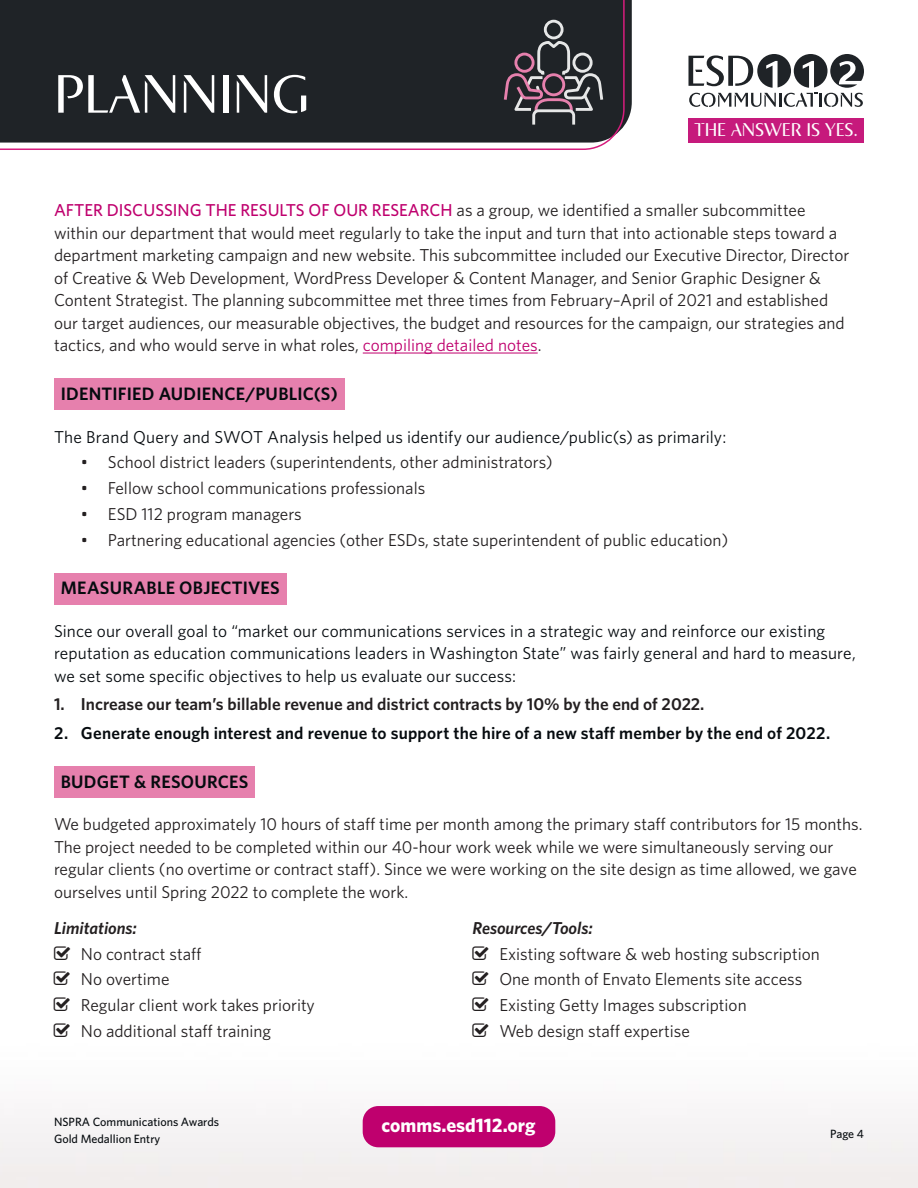
<style>
.page{position:relative;width:918px;height:1188px;background:#fff}
.page>*{position:absolute;margin:0;border:0;box-sizing:border-box;transform-origin:0 0}
.t1{font:57px "Bath Spa New Roman Title";color:#fff}
.t2{font:700 19.65px "Whitney";color:#fff}
.t3{font:19.5px "Bath Spa New Roman Title";color:#fff}
.t4{font:600 18px "Whitney";letter-spacing:.015em;color:#060b0f}
.t5{font:17.25px/22.5px "Whitney";color:#231f20}
.t6{font:17.25px/22.5px "Whitney";letter-spacing:.005em;color:#060b0f}
.t7{font:600 17.25px "Whitney";letter-spacing:.01em;color:#060b0f}
.t8{font:600 17.25px "Whitney";color:#231f20}
.t9{font:italic 600 17.25px "Whitney";color:#231f20}
.t10{font:500 12px/16.5px "Whitney";color:#060b0f}
.s1{font-weight:500;color:#bf006e}
.s2{color:#bf006e}
</style>
<div class="page">
<div style="left:0;top:1106px;width:918px;height:82px;background:#f2f0f1"></div>
<svg style="left:688px;top:54px;width:176px;height:53px"></svg>
<div style="left:688px;top:118px;width:176px;height:25px;background:#c61a7c"></div>
<div style="left:363px;top:1106px;width:192px;height:41px;background:#bf006e;border-radius:16px"></div>
<div style="left:0;top:0;width:625px;height:150px;background:#1f2327"></div>
<hr style="left:363px;top:353px;width:175px;height:1px;background:#bf006e">
<div style="left:54px;top:379px;width:290px;height:31px;background:#e680ad"></div>
<div style="left:54px;top:573px;width:232px;height:32px;background:#e680ad"></div>
<div style="left:54px;top:766px;width:201px;height:32px;background:#e680ad"></div>
<svg style="left:502px;top:18px;width:103px;height:109px;background:#434046"></svg>
<h1 class="t1" style="left:54px;top:67px;width:257px">PLANNING</h1>
<p class="t3" style="left:694px;top:120px;width:165px">THE ANSWER IS YES.</p>
<p class="t5" style="left:54px;top:199px;width:797px"><span class="s1">AFTER DISCUSSING THE RESULTS OF OUR RESEARCH</span> as a group, we identified a smaller subcommittee within our department that would meet regularly to take the input and turn that into actionable steps toward a department marketing campaign and new website. This subcommittee included our Executive Director, Director of Creative &amp; Web Development, WordPress Developer &amp; Content Manager, and Senior Graphic Designer &amp; Content Strategist. The planning subcommittee met three times from February–April of 2021 and established our target audiences, our measurable objectives, the budget and resources for the campaign, our strategies and tactics, and who would serve in what roles, <span class="s2">compiling detailed notes</span>.</p>
<p class="t4" style="left:61px;top:382px;width:278px">IDENTIFIED AUDIENCE/PUBLIC(S)</p>
<p class="t6" style="left:54px;top:425px;width:674px">The Brand Query and SWOT Analysis helped us identify our audience/public(s) as primarily:</p>
<p class="t5" style="left:81px;top:451px;width:473px">• School district leaders (superintendents, other administrators)</p>
<p class="t5" style="left:81px;top:476px;width:346px">• Fellow school communications professionals</p>
<p class="t5" style="left:81px;top:502px;width:222px">• ESD 112 program managers</p>
<p class="t5" style="left:81px;top:528px;width:649px">• Partnering educational agencies (other ESDs, state superintendent of public education)</p>
<p class="t4" style="left:61px;top:576px;width:221px">MEASURABLE OBJECTIVES</p>
<p class="t6" style="left:54px;top:619px;width:803px">Since our overall goal to “market our communications services in a strategic way and reinforce our existing reputation as education communications leaders in Washington State” was fairly general and hard to measure, we set some specific objectives to help us evaluate our success:</p>
<p class="t8" style="left:54px;top:693px;width:652px">1. Increase our team’s billable revenue and district contracts by 10% by the end of 2022.</p>
<p class="t7" style="left:54px;top:721px;width:778px">2. Generate enough interest and revenue to support the hire of a new staff member by the end of 2022.</p>
<p class="t4" style="left:61px;top:769px;width:189px">BUDGET &amp; RESOURCES</p>
<p class="t5" style="left:54px;top:813px;width:810px">We budgeted approximately 10 hours of staff time per month among the primary staff contributors for 15 months.<br>The project needed to be completed within our 40-hour work week while we were simultaneously serving our regular clients (no overtime or contract staff). Since we were working on the site design as time allowed, we gave ourselves until Spring 2022 to complete the work.</p>
<p class="t9" style="left:54px;top:916px;width:84px">Limitations:</p>
<p class="t5" style="left:81px;top:940px;width:235px;line-height:25.8px">No contract staff<br>No overtime<br>Regular client work takes priority<br>No additional staff training</p>
<p class="t9" style="left:472px;top:916px;width:122px">Resources/Tools:</p>
<p class="t5" style="left:499px;top:940px;width:322px;line-height:25.8px">Existing software &amp; web hosting subscription One month of Envato Elements site access Existing Getty Images subscription<br>Web design staff expertise</p>
<p class="t10" style="left:54px;top:1114px;width:167px">NSPRA Communications Awards<br>Gold Medallion Entry</p>
<p class="t2" style="left:382px;top:1112px;width:156px">comms.esd112.org</p>
<p class="t10" style="left:830px;top:1125px;width:35px">Page 4</p>
</div>
